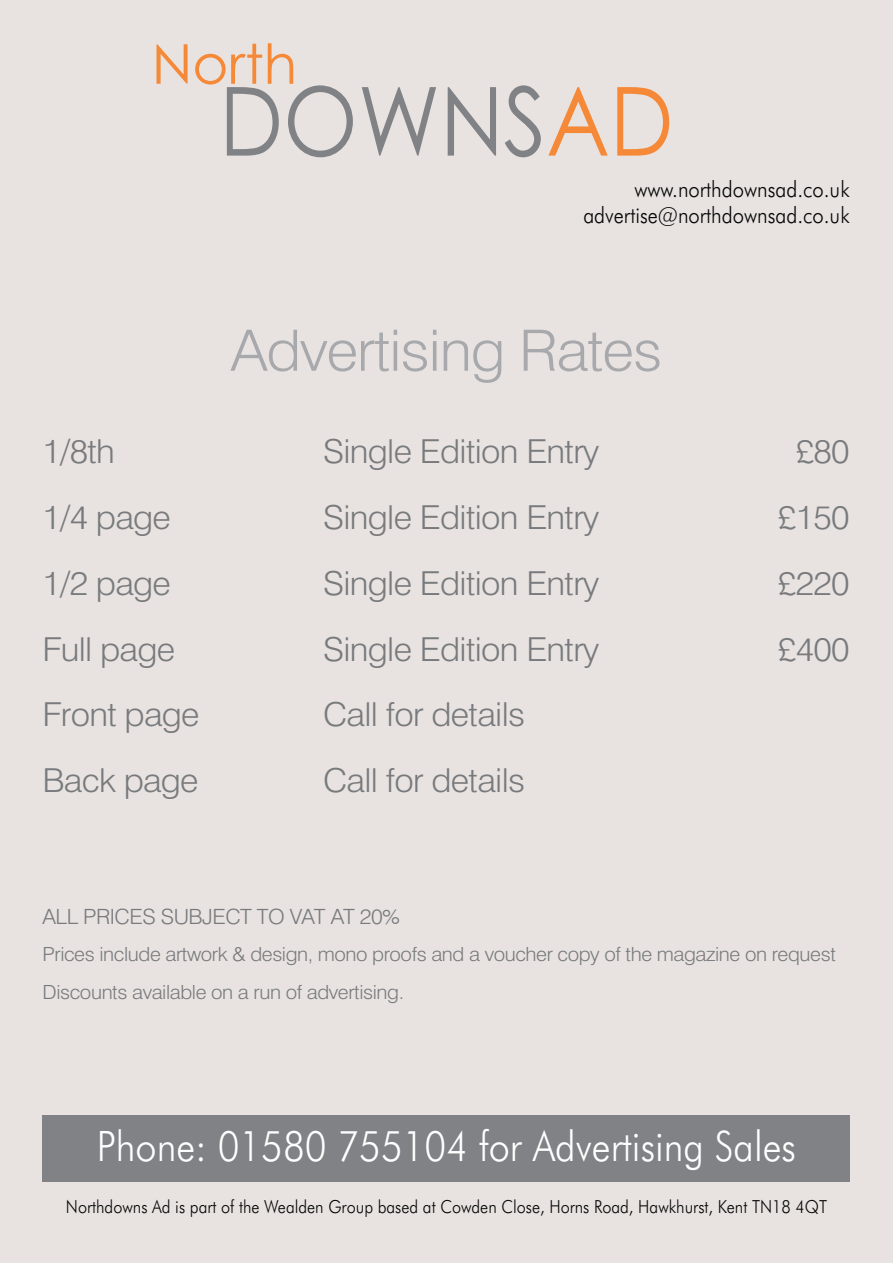
<style>
.page{position:relative;width:893px;height:1263px;background:#e8e3e0}
.page>*{position:absolute;margin:0;border:0;box-sizing:border-box;transform-origin:0 0}
.t1{font:95.25px "Century Gothic";color:#808285;scale:.9 1}
.t2{font:300 57px "Swiss 721 BT";letter-spacing:-.02em;color:#a8a9ad;scale:1.05 1}
.t3{font:55.05px "Century Gothic";color:#f58938}
.t4{font:300 42px "Futura BT";color:#fff;scale:.9 1}
.t5{font:300 33px "Swiss 721 BT";letter-spacing:-.02em;color:#787a7d;scale:1.05 1}
.t6{font:300 22.5px/25.5px "Futura BT";color:#040503;text-align:right;scale:.9 1}
.t7{font:300 21px "Swiss 721 BT";letter-spacing:-.02em;color:#787a7d;scale:1.05 1}
.t8{font:300 19.5px/37.3px "Swiss 721 BT";letter-spacing:-.02em;color:#787a7d;scale:1.05 1}
.t9{font:300 18px "Futura BT";color:#040503;scale:.9 1}
.s1{color:#f58938}
</style>
<div class="page">
<div style="left:43px;top:1115px;width:807px;height:66px;background:#808285"></div>
<h3 class="t3" style="left:152px;top:33px;width:147px">North</h3>
<h1 class="t1" style="left:219px;top:67px;width:506px">DOWNS<span class="s1">AD</span></h1>
<p class="t6" style="left:583px;top:178px;width:297px">www.northdownsad.co.uk advertise@northdownsad.co.uk</p>
<h2 class="t2" style="left:231px;top:330px;width:412px">Advertising Rates</h2>
<p class="t5" style="left:43px;top:439px;width:70px">1/8th</p>
<p class="t5" style="left:323px;top:439px;width:265px">Single Edition Entry</p>
<p class="t5" style="left:796px;top:439px;width:53px">£80</p>
<p class="t5" style="left:43px;top:505px;width:124px">1/4 page</p>
<p class="t5" style="left:323px;top:505px;width:265px">Single Edition Entry</p>
<p class="t5" style="left:778px;top:505px;width:70px">£150</p>
<p class="t5" style="left:43px;top:571px;width:124px">1/2 page</p>
<p class="t5" style="left:323px;top:571px;width:265px">Single Edition Entry</p>
<p class="t5" style="left:778px;top:571px;width:70px">£220</p>
<p class="t5" style="left:43px;top:637px;width:128px">Full page</p>
<p class="t5" style="left:323px;top:637px;width:265px">Single Edition Entry</p>
<p class="t5" style="left:778px;top:637px;width:70px">£400</p>
<p class="t5" style="left:43px;top:703px;width:151px">Front page</p>
<p class="t5" style="left:323px;top:703px;width:194px">Call for details</p>
<p class="t5" style="left:43px;top:768px;width:150px">Back page</p>
<p class="t5" style="left:323px;top:768px;width:194px">Call for details</p>
<p class="t7" style="left:43px;top:909px;width:342px">ALL PRICES SUBJECT TO VAT AT 20%</p>
<p class="t8" style="left:43px;top:938px;width:757px">Prices include artwork &amp; design, mono proofs and a voucher copy of the magazine on request<br>Discounts available on a run of advertising.</p>
<p class="t4" style="left:97px;top:1129px;width:778px">Phone: 01580 755104 for Advertising Sales</p>
<p class="t9" style="left:66px;top:1199px;width:847px">Northdowns Ad is part of the Wealden Group based at Cowden Close, Horns Road, Hawkhurst, Kent TN18 4QT</p>
</div>
